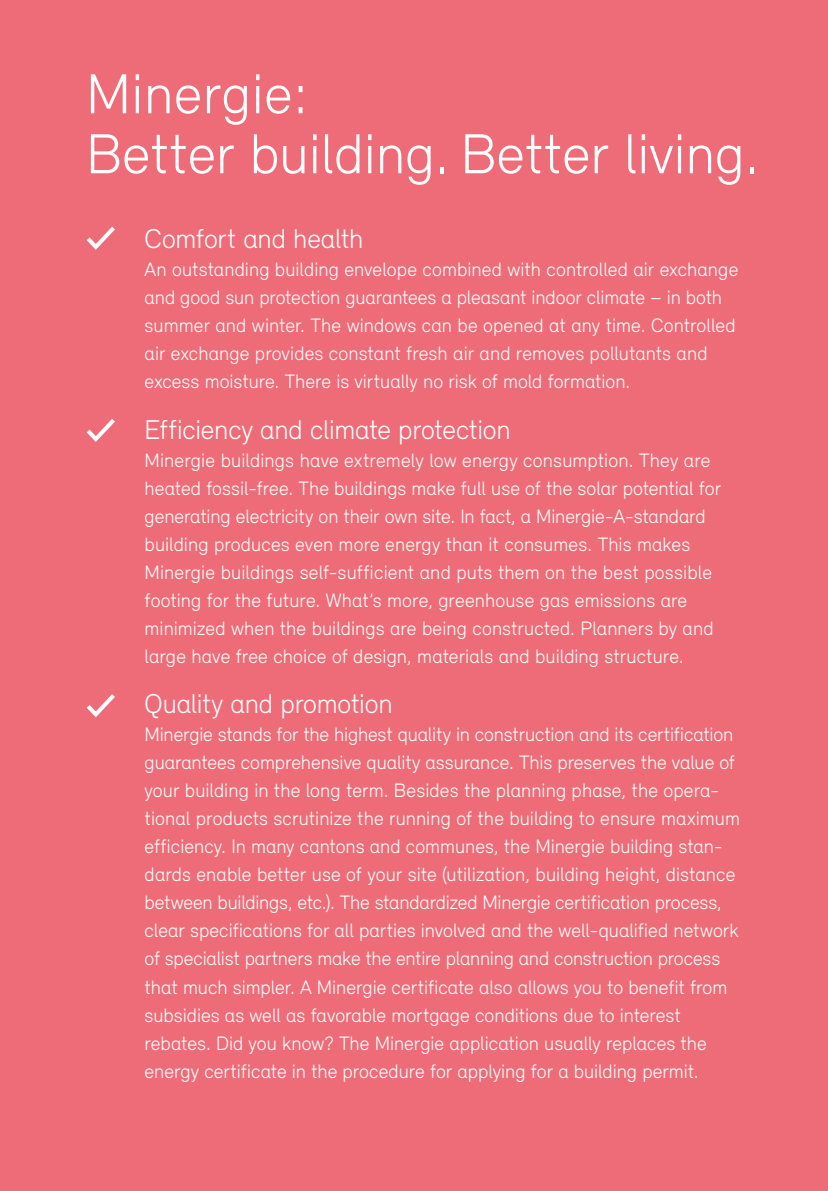
<style>
.page{position:relative;width:828px;height:1191px;background:#ed6c77}
.page>*{position:absolute;margin:0;border:0;box-sizing:border-box;transform-origin:0 0}
.t1{font:300 58px/60px "Relevant";color:#fff}
.t2{font:300 28px "Relevant";letter-spacing:-.01em;color:#fff}
.t3{font:300 20px/28px "Relevant";color:#fff}
</style>
<div class="page">
<svg style="left:86px;top:226px;width:29px;height:24px"></svg>
<svg style="left:86px;top:419px;width:29px;height:23px"></svg>
<svg style="left:86px;top:694px;width:29px;height:24px"></svg>
<h1 class="t1" style="left:86px;top:63px;width:674px">Minergie:<br>Better building. Better living.</h1>
<h2 class="t2" style="left:145px;top:222px;width:220px">Comfort and health</h2>
<p class="t3" style="left:145px;top:255px;width:595px">An outstanding building envelope combined with controlled air exchange and good sun protection guarantees a pleasant indoor climate – in both summer and winter. The windows can be opened at any time. Controlled air exchange provides constant fresh air and removes pollutants and excess moisture. There is virtually no risk of mold formation.</p>
<h2 class="t2" style="left:145px;top:413px;width:367px">Efficiency and climate protection</h2>
<p class="t3" style="left:145px;top:445px;width:578px">Minergie buildings have extremely low energy consumption. They are heated fossil-free. The buildings make full use of the solar potential for generating electricity on their own site. In fact, a Minergie-A-standard building produces even more energy than it consumes. This makes Minergie buildings self-sufficient and puts them on the best possible footing for the future. What’s more, greenhouse gas emissions are minimized when the buildings are being constructed. Planners by and large have free choice of design, materials and building structure.</p>
<h2 class="t2" style="left:145px;top:687px;width:249px">Quality and promotion</h2>
<p class="t3" style="left:145px;top:720px;width:597px">Minergie stands for the highest quality in construction and its certification guarantees comprehensive quality assurance. This preserves the value of your building in the long term. Besides the planning phase, the opera&shy;tional products scrutinize the running of the building to ensure maximum efficiency. In many cantons and communes, the Minergie building stan&shy;dards enable better use of your site (utilization, building height, distance between buildings, etc.). The standardized Minergie certification process, clear specifications for all parties involved and the well-qualified network of specialist partners make the entire planning and construction process that much simpler. A Minergie certificate also allows you to benefit from subsidies as well as favorable mortgage conditions due to interest rebates. Did you know? The Minergie application usually replaces the energy certificate in the procedure for applying for a building permit.</p>
</div>
